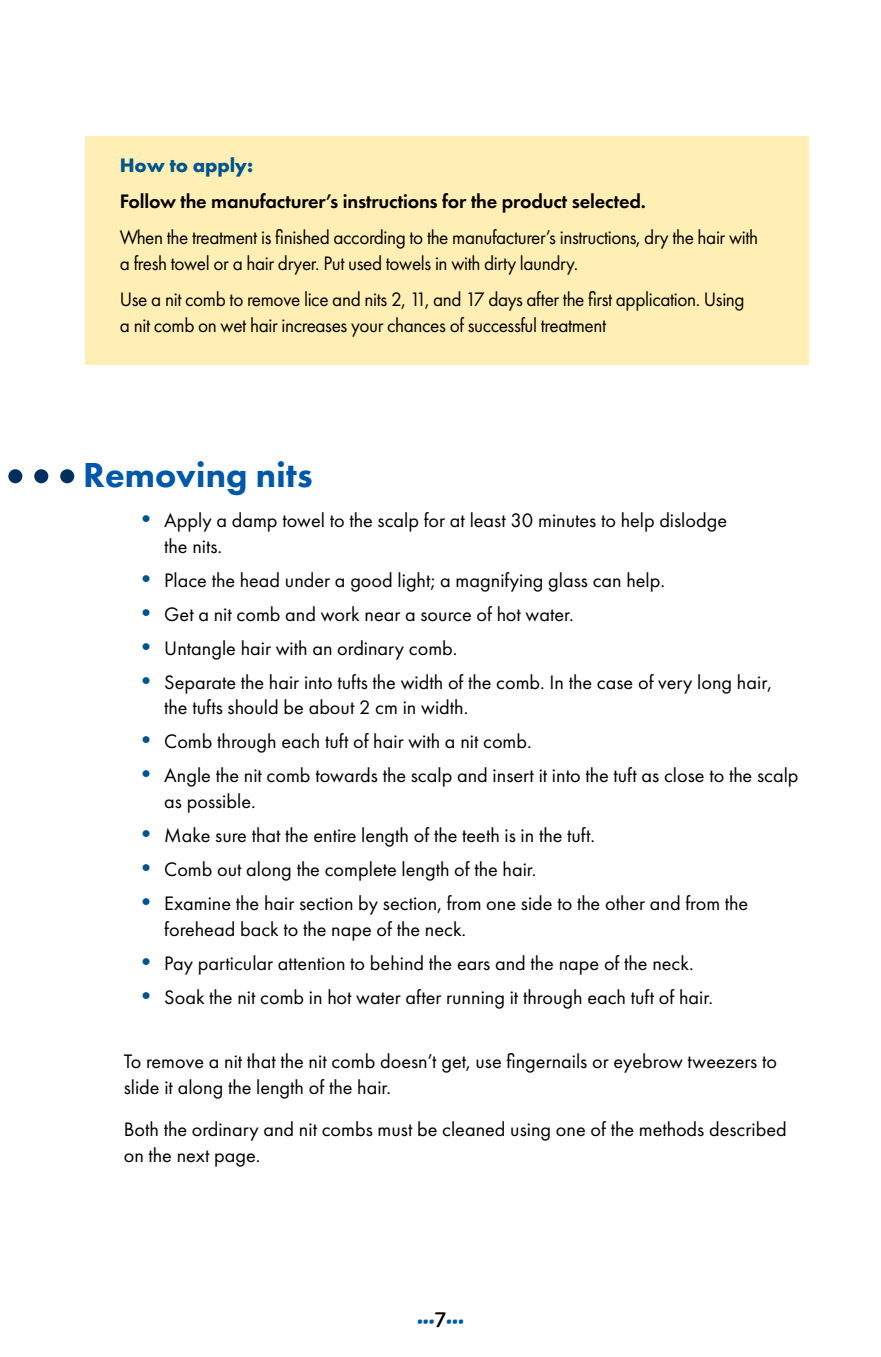
<style>
.page{position:relative;width:881px;height:1357px;background:#fff}
.page>*{position:absolute;margin:0;border:0;box-sizing:border-box;transform-origin:0 0}
.t1{font:800 36px "Futura PT";color:#0058a9}
.t2{font:20.25px/25.9px "Futura PT";color:#000}
.t3{font:20.25px/25.9px "Futura PT";letter-spacing:-.02em;color:#000;scale:.95 1}
.t4{font:600 20.25px "Futura PT";letter-spacing:-.01em;color:#000}
.t5{font:700 20.25px "Futura PT";letter-spacing:-.01em;color:#00558f}
.t6{font:500 20.25px "Eigerdals";color:#0058a9}
.s1{font-size:24.75px;color:#00558f}
.s2{color:#000}
</style>
<div class="page">
<div style="left:60px;top:469px;width:14px;height:14px;background:#002e5e;border-radius:50%"></div>
<div style="left:34px;top:469px;width:14px;height:14px;background:#002e5e;border-radius:50%"></div>
<div style="left:8px;top:469px;width:14px;height:14px;background:#002e5e;border-radius:50%"></div>
<div style="left:85px;top:137px;width:724px;height:228px;background:#ffefb4"></div>
<p class="t5" style="left:120px;top:152px;width:135px">How to apply:</p>
<p class="t4" style="left:120px;top:189px;width:528px">Follow the manufacturer’s instructions for the product selected.</p>
<p class="t3" style="left:120px;top:224px;width:673px">When the treatment is finished according to the manufacturer’s instructions, dry the hair with a fresh towel or a hair dryer. Put used towels in with dirty laundry.</p>
<p class="t3" style="left:120px;top:286px;width:659px">Use a nit comb to remove lice and nits 2, 11, and 17 days after the first application. Using a nit comb on wet hair increases your chances of successful treatment</p>
<h1 class="t1" style="left:83px;top:453px;width:231px">Removing nits</h1>
<p class="t2" style="left:164px;top:507px;width:564px;text-indent:-30px"><span class="s1">•</span> Apply a damp towel to the scalp for at least 30 minutes to help dislodge the nits.</p>
<p class="t2" style="left:134px;top:567px;width:533px"><span class="s1">•</span> Place the head under a good light; a magnifying glass can help.</p>
<p class="t2" style="left:134px;top:601px;width:441px"><span class="s1">•</span> Get a nit comb and work near a source of hot water.</p>
<p class="t2" style="left:134px;top:635px;width:325px"><span class="s1">•</span> Untangle hair with an ordinary comb.</p>
<p class="t2" style="left:164px;top:669px;width:609px;text-indent:-30px"><span class="s1">•</span> Separate the hair into tufts the width of the comb. In the case of very long hair, the tufts should be about 2 cm in width.</p>
<p class="t2" style="left:134px;top:728px;width:399px"><span class="s1">•</span> Comb through each tuft of hair with a nit comb.</p>
<p class="t2" style="left:164px;top:762px;width:636px;text-indent:-30px"><span class="s1">•</span> Angle the nit comb towards the scalp and insert it into the tuft as close to the scalp as possible.</p>
<p class="t2" style="left:134px;top:822px;width:463px"><span class="s1">•</span> Make sure that the entire length of the teeth is in the tuft.</p>
<p class="t2" style="left:134px;top:856px;width:404px"><span class="s1">•</span> Comb out along the complete length of the hair.</p>
<p class="t2" style="left:164px;top:890px;width:585px;text-indent:-30px"><span class="s1">•</span> Examine the hair section by section, from one side to the other and from the forehead back to the nape of the neck.</p>
<p class="t2" style="left:134px;top:950px;width:561px"><span class="s1">•</span> Pay particular attention to behind the ears and the nape of the neck.</p>
<p class="t2" style="left:134px;top:984px;width:581px"><span class="s1">•</span> Soak the nit comb in hot water after running it through each tuft of hair.</p>
<p class="t2" style="left:124px;top:1048px;width:655px">To remove a nit that the nit comb doesn’t get, use fingernails or eyebrow tweezers to slide it along the length of the hair.</p>
<p class="t2" style="left:124px;top:1116px;width:664px">Both the ordinary and nit combs must be cleaned using one of the methods described on the next page.</p>
<p class="t6" style="left:417px;top:1307px;width:48px">•••<span class="s2">7</span>•••</p>
</div>
